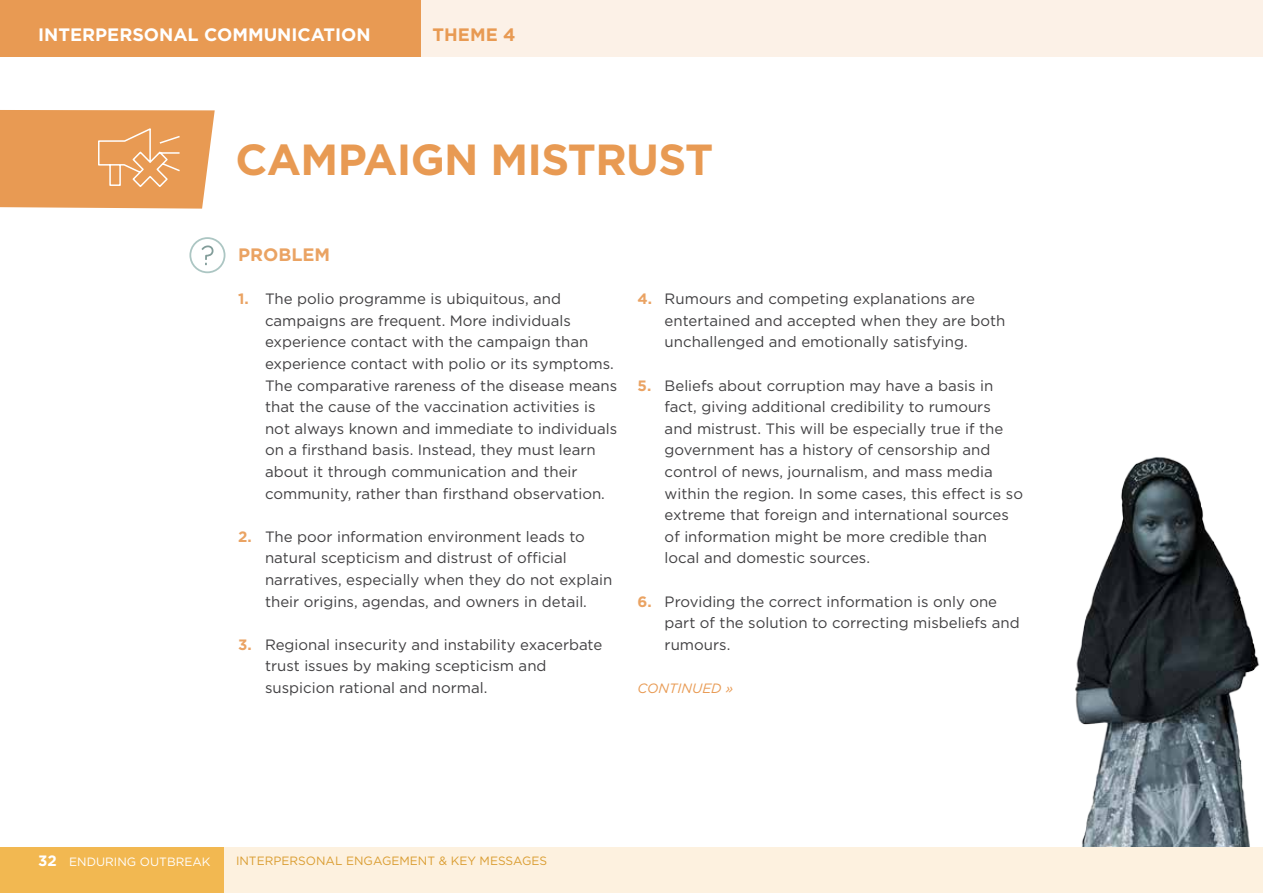
<style>
.page{position:relative;width:1263px;height:893px;background:#fff}
.page>*{position:absolute;margin:0;border:0;box-sizing:border-box;transform-origin:0 0}
.t1{font:700 43.5px "Gotham";letter-spacing:-.015em;color:#e89a53}
.t2{font:700 18px "Gotham";color:#fff}
.t3{font:700 18px "Gotham";color:#eaa363}
.t4{font:700 18px "Gotham";color:#e89a53}
.t5{font:15px/21.6px "Gotham";color:#414042}
.t6{font:italic 13.5px "Gotham";color:#e89a53}
.t7{font:12px "Gotham";color:#da9d31}
.t8{font:12px "Gotham";color:#fff}
.s1{font-weight:700;color:#eaa363}
.s2{font-weight:700;font-size:15px}
</style>
<div class="page">
<img style="left:1010px;top:457px;width:253px;height:391px">
<svg style="left:0;top:110px;width:215px;height:99px;background:#e9a15f"></svg>
<div style="left:189px;top:237px;width:36px;height:36px;border:2px solid #acc6c3;border-radius:50%"></div>
<svg style="left:201px;top:245px;width:13px;height:21px"></svg>
<div style="left:0;top:0;width:1263px;height:57px;background:#fcf1e7"></div>
<div style="left:0;top:0;width:420px;height:57px;background:#e89a53"></div>
<div style="left:0;top:848px;width:1263px;height:45px;background:#fdf1df"></div>
<div style="left:0;top:848px;width:223px;height:45px;background:#f2b851"></div>
<p class="t2" style="left:38px;top:23px;width:334px">INTERPERSONAL COMMUNICATION</p>
<p class="t4" style="left:433px;top:23px;width:84px">THEME 4</p>
<h1 class="t1" style="left:235px;top:130px;width:479px">CAMPAIGN MISTRUST</h1>
<p class="t3" style="left:238px;top:243px;width:94px">PROBLEM</p>
<p class="t5" style="left:265px;top:288px;width:354px;text-indent:-27px"><span class="s1">1.</span> The polio programme is ubiquitous, and campaigns are frequent. More individuals experience contact with the campaign than experience contact with polio or its symptoms.<br>The comparative rareness of the disease means that the cause of the vaccination activities is not always known and immediate to individuals on a firsthand basis. Instead, they must learn about it through communication and their community, rather than firsthand observation.</p>
<p class="t5" style="left:265px;top:525px;width:349px;text-indent:-27px"><span class="s1">2.</span> The poor information environment leads to natural scepticism and distrust of official narratives, especially when they do not explain their origins, agendas, and owners in detail.</p>
<p class="t5" style="left:265px;top:633px;width:339px;text-indent:-27px"><span class="s1">3.</span> Regional insecurity and instability exacerbate trust issues by making scepticism and suspicion rational and normal.</p>
<p class="t5" style="left:665px;top:288px;width:342px;text-indent:-27px"><span class="s1">4.</span> Rumours and competing explanations are entertained and accepted when they are both unchallenged and emotionally satisfying.</p>
<p class="t5" style="left:665px;top:374px;width:360px;text-indent:-27px"><span class="s1">5.</span> Beliefs about corruption may have a basis in fact, giving additional credibility to rumours<br>and mistrust. This will be especially true if the government has a history of censorship and control of news, journalism, and mass media within the region. In some cases, this effect is so extreme that foreign and international sources of information might be more credible than local and domestic sources.</p>
<p class="t5" style="left:665px;top:590px;width:357px;text-indent:-27px"><span class="s1">6.</span> Providing the correct information is only one part of the solution to correcting misbeliefs and rumours.</p>
<p class="t6" style="left:638px;top:680px;width:97px">CONTINUED »</p>
<p class="t8" style="left:38px;top:854px;width:174px"><span class="s2">32</span> ENDURING OUTBREAK</p>
<p class="t7" style="left:236px;top:853px;width:313px">INTERPERSONAL ENGAGEMENT &amp; KEY MESSAGES</p>
</div>
